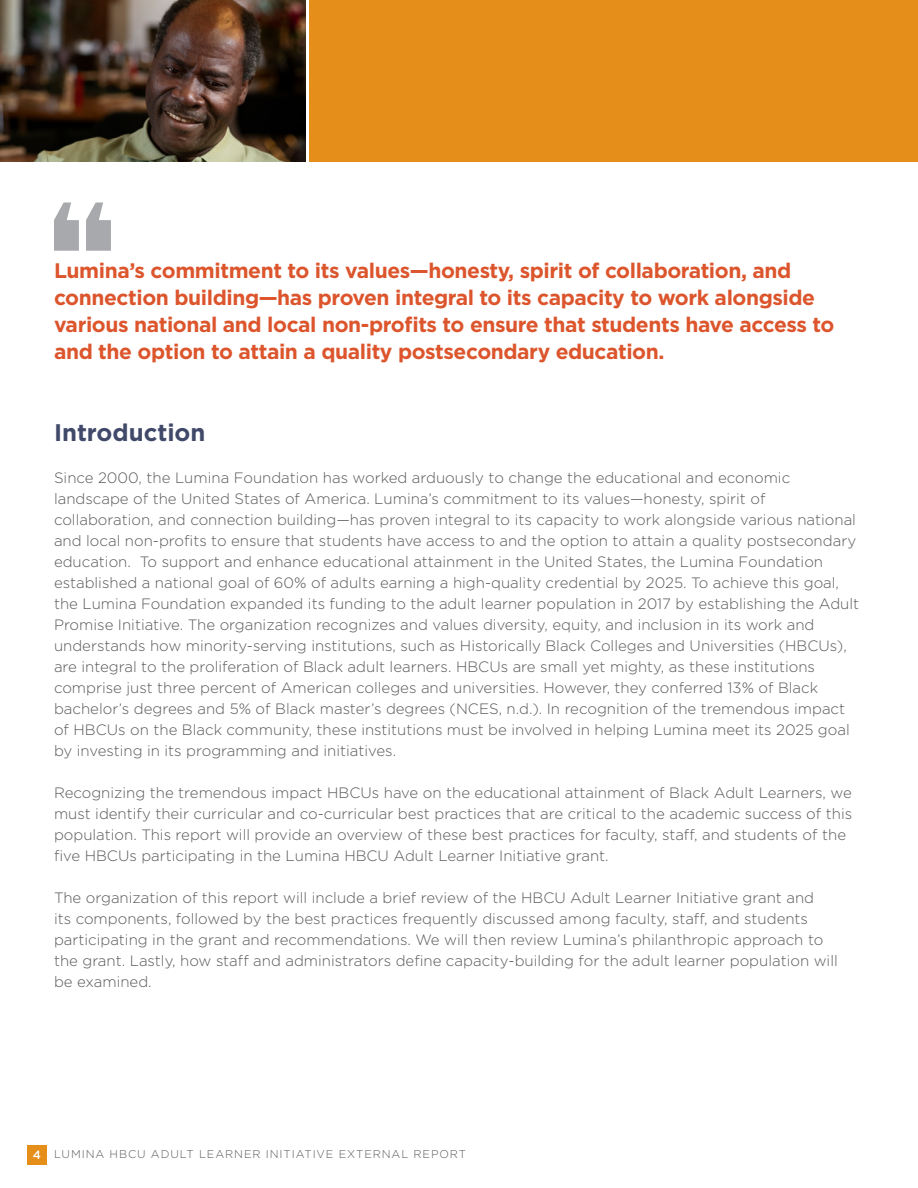
<style>
.page{position:relative;width:918px;height:1188px;background:#fff}
.page>*{position:absolute;margin:0;border:0;box-sizing:border-box;transform-origin:0 0}
.t1{font:700 24px "Gotham";color:#404969}
.t2{font:700 21px/27px "Gotham";letter-spacing:-.02em;color:#dc552c}
.t3{font:300 15px/21px "Gotham";color:#58595b}
.t4{font:300 11.25px "Gotham";letter-spacing:.08em;color:#58595b}
.s1{font-weight:500;font-size:12px;color:#fff}
</style>
<div class="page">
<div style="left:27px;top:1145px;width:20px;height:20px;background:#e58e1a"></div>
<div style="left:309px;top:0;width:609px;height:162px;background:#e58e1a"></div>
<img style="left:0;top:0;width:305px;height:162px">
<svg style="left:54px;top:203px;width:57px;height:48px"></svg>
<p class="t2" style="left:54px;top:256px;width:782px">Lumina’s commitment to its values—honesty, spirit of collaboration, and connection building—has proven integral to its capacity to work alongside various national and local non-profits to ensure that students have access to and the option to attain a quality postsecondary education.</p>
<h1 class="t1" style="left:54px;top:419px;width:153px">Introduction</h1>
<p class="t3" style="left:54px;top:467px;width:807px">Since 2000, the Lumina Foundation has worked arduously to change the educational and economic landscape of the United States of America. Lumina’s commitment to its values—honesty, spirit of collaboration, and connection building—has proven integral to its capacity to work alongside various national and local non-profits to ensure that students have access to and the option to attain a quality postsecondary education. To support and enhance educational attainment in the United States, the Lumina Foundation established a national goal of 60% of adults earning a high-quality credential by 2025. To achieve this goal, the Lumina Foundation expanded its funding to the adult learner population in 2017 by establishing the Adult Promise Initiative. The organization recognizes and values diversity, equity, and inclusion in its work and understands how minority-serving institutions, such as Historically Black Colleges and Universities (HBCUs), are integral to the proliferation of Black adult learners. HBCUs are small yet mighty, as these institutions comprise just three percent of American colleges and universities. However, they conferred 13% of Black bachelor’s degrees and 5% of Black master’s degrees (NCES, n.d.). In recognition of the tremendous impact of HBCUs on the Black community, these institutions must be involved in helping Lumina meet its 2025 goal by investing in its programming and initiatives.</p>
<p class="t3" style="left:54px;top:782px;width:800px">Recognizing the tremendous impact HBCUs have on the educational attainment of Black Adult Learners, we must identify their curricular and co-curricular best practices that are critical to the academic success of this population. This report will provide an overview of these best practices for faculty, staff, and students of the five HBCUs participating in the Lumina HBCU Adult Learner Initiative grant.</p>
<p class="t3" style="left:54px;top:887px;width:785px">The organization of this report will include a brief review of the HBCU Adult Learner Initiative grant and<br>its components, followed by the best practices frequently discussed among faculty, staff, and students participating in the grant and recommendations. We will then review Lumina’s philanthropic approach to the grant. Lastly, how staff and administrators define capacity-building for the adult learner population will be examined.</p>
<p class="t4" style="left:33px;top:1148px;width:435px"><span class="s1">4</span> LUMINA HBCU ADULT LEARNER INITIATIVE EXTERNAL REPORT</p>
</div>
